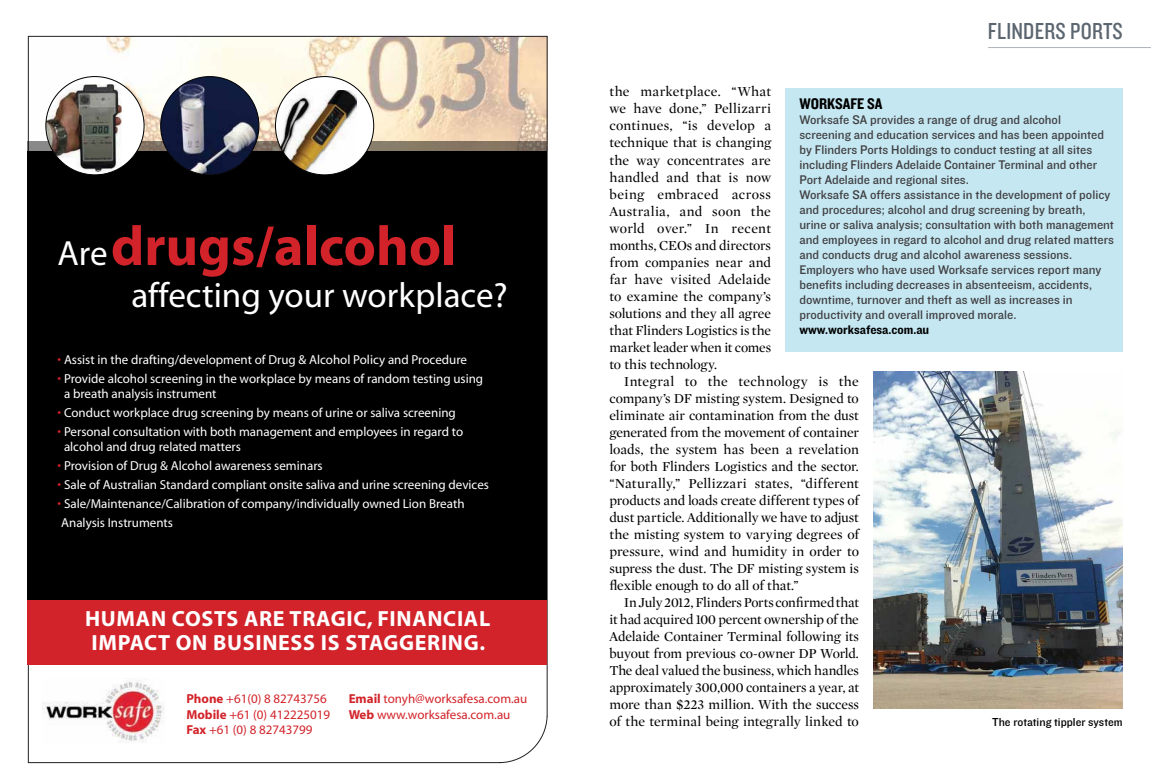
<style>
.page{position:relative;width:1151px;height:783px;background:#fff}
.page>*{position:absolute;margin:0;border:0;box-sizing:border-box;transform-origin:0 0}
.t1{font:700 56.1px "Myriad";color:#d2232a}
.t2{font:35.1px "Myriad";color:#fff}
.t3{font:24px "Knockout HTF29 Junior Liteweight";letter-spacing:.01em;color:#5c6670}
.t4{font:700 22px/24px "Myriad";letter-spacing:.03em;color:#fff}
.t5{font:16px "Knockout HTF50 Welterweight";color:#000}
.t6{font:14px/17px "Mercury Display Roman";letter-spacing:-.01em;color:#000;text-align:justify}
.t7{font:13px/15px "Knockout HTF31 Junior Middlewt";color:#414042}
.t8{font:13px/15px "Myriad";color:#fff}
.t9{font:13px/15.6px "Myriad";color:#d2232a}
.t10{font:13px "Knockout HTF51 Middleweight";color:#000}
.t11{font:12px "Knockout HTF31 Junior Middlewt";color:#000}
.s1{font-weight:400;font-size:35.1px;color:#fff}
.s2{color:#d2232a}
.s3{font-weight:700}
</style>
<div class="page">
<img style="left:873px;top:371px;width:250px;height:337px">
<svg style="left:27px;top:35px;width:521px;height:728px"></svg>
<div style="left:28px;top:151px;width:519px;height:479px;background:#000"></div>
<svg style="left:28px;top:142px;width:519px;height:24px"></svg>
<div style="left:28px;top:599px;width:519px;height:65px;background:#d2232a"></div>
<div style="left:46px;top:77px;width:98px;height:98px;background:#fff;border-radius:50%"></div>
<img style="left:46px;top:84px;width:76px;height:88px">
<img style="left:161px;top:77px;width:98px;height:98px;border-radius:49px">
<div style="left:275px;top:77px;width:99px;height:98px;background:#fff;border-radius:50%"></div>
<img style="left:275px;top:90px;width:82px;height:84px">
<img style="left:43px;top:678px;width:122px;height:66px">
<hr style="left:988px;top:47px;width:163px;height:1px;background:#adb3b8">
<div style="left:785px;top:88px;width:338px;height:263px;background:#c5e7f2"></div>
<h1 class="t1" style="left:58px;top:217px;width:400px"><span class="s1">Are</span>drugs/alcohol</h1>
<h2 class="t2" style="left:131px;top:277px;width:378px">affecting your workplace?</h2>
<p class="t8" style="left:58px;top:352px;width:411px"><span class="s2">•</span> Assist in the drafting/development of Drug &amp; Alcohol Policy and Procedure</p>
<p class="t8" style="left:64px;top:371px;width:421px;text-indent:-6px"><span class="s2">•</span> Provide alcohol screening in the workplace by means of random testing using a breath analysis instrument</p>
<p class="t8" style="left:58px;top:405px;width:400px"><span class="s2">•</span> Conduct workplace drug screening by means of urine or saliva screening</p>
<p class="t8" style="left:64px;top:424px;width:401px;text-indent:-6px"><span class="s2">•</span> Personal consultation with both management and employees in regard to alcohol and drug related matters</p>
<p class="t8" style="left:58px;top:458px;width:267px"><span class="s2">•</span> Provision of Drug &amp; Alcohol awareness seminars</p>
<p class="t8" style="left:58px;top:477px;width:433px"><span class="s2">•</span> Sale of Australian Standard compliant onsite saliva and urine screening devices</p>
<p class="t8" style="left:58px;top:494px;width:408px;line-height:19px"><span class="s2">•</span> Sale/Maintenance/Calibration of company/individually owned Lion Breath<br>Analysis Instruments</p>
<h3 class="t4" style="left:85px;top:607px;width:407px">HUMAN COSTS ARE TRAGIC, FINANCIAL<br>IMPACT ON BUSINESS IS STAGGERING.</h3>
<p class="t9" style="left:186px;top:691px;width:145px"><span class="s3">Phone</span> +61(0) 8 82743756<br><span class="s3">Mobile</span> +61 (0) 412225019<br><span class="s3">Fax</span> +61 (0) 8 82743799</p>
<p class="t9" style="left:349px;top:691px;width:180px"><span class="s3">Email</span> tonyh@worksafesa.com.au<br><span class="s3">Web</span> www.worksafesa.com.au</p>
<h3 class="t3" style="left:988px;top:18px;width:136px">FLINDERS PORTS</h3>
<p class="t6" style="left:609px;top:83px;width:163px">the marketplace. “What we have done,” Pellizarri continues, “is develop a technique that is changing the way concentrates are handled and that is now being embraced across Australia, and soon the world over.” In recent months, CEOs and directors from companies near and far have visited Adelaide to examine the company’s solutions and they all agree that Flinders Logistics is the market leader when it comes to this technology.</p>
<p class="t6" style="left:609px;top:372px;width:251px;text-indent:14px">Integral to the technology is the company’s DF misting system. Designed to eliminate air contamination from the dust generated from the movement of container loads, the system has been a revelation for both Flinders Logistics and the sector. “Naturally,” Pellizzari states, “different products and loads create different types of dust particle. Additionally we have to adjust the misting system to varying degrees of pressure, wind and humidity in order to supress the dust. The DF misting system is flexible enough to do all of that.”</p>
<p class="t6" style="left:609px;top:593px;width:251px;text-indent:14px">In July 2012, Flinders Ports confirmed that it had acquired 100 percent ownership of the Adelaide Container Terminal following its buyout from previous co-owner DP World.<br>The deal valued the business, which handles approximately 300,000 containers a year, at more than $223 million. With the success of the terminal being integrally linked to</p>
<p class="t5" style="left:799px;top:95px;width:76px">WORKSAFE SA</p>
<p class="t7" style="left:799px;top:112px;width:316px">Worksafe SA provides a range of drug and alcohol screening and education services and has been appointed by Flinders Ports Holdings to conduct testing at all sites including Flinders Adelaide Container Terminal and other Port Adelaide and regional sites.<br>Worksafe SA offers assistance in the development of policy and procedures; alcohol and drug screening by breath, urine or saliva analysis; consultation with both management and employees in regard to alcohol and drug related matters and conducts drug and alcohol awareness sessions.<br>Employers who have used Worksafe services report many benefits including decreases in absenteeism, accidents, downtime, turnover and theft as well as increases in productivity and overall improved morale.</p>
<p class="t10" style="left:799px;top:322px;width:131px">www.worksafesa.com.au</p>
<p class="t11" style="left:992px;top:715px;width:132px">The rotating tippler system</p>
</div>
